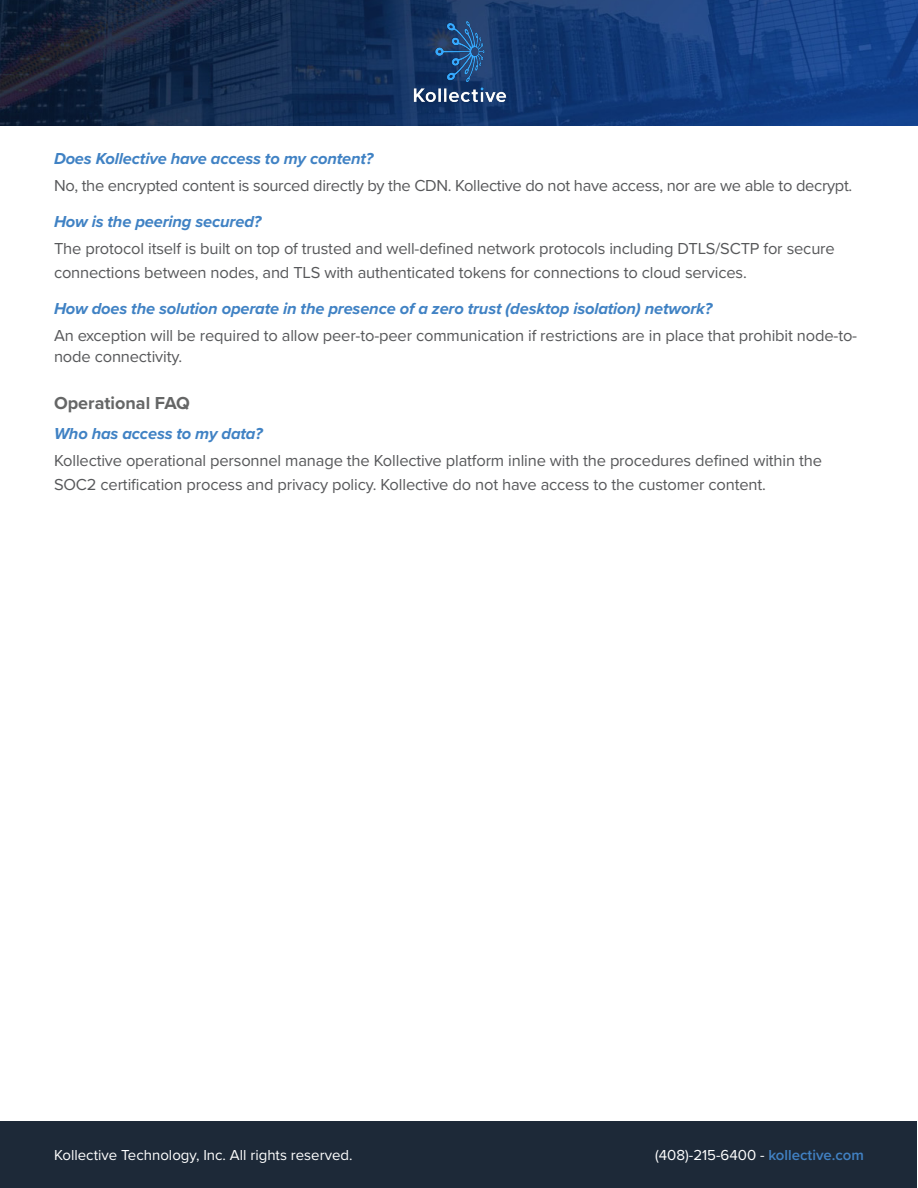
<style>
.page{position:relative;width:918px;height:1188px;background:#fff}
.page>*{position:absolute;margin:0;border:0;box-sizing:border-box;transform-origin:0 0}
.t1{font:700 18px "Proxima Nova";color:#656666}
.t2{font:16.5px/24px "Proxima Nova";letter-spacing:-.01em;color:#57585a}
.t3{font:italic 700 16.5px "Proxima Nova";letter-spacing:-.01em;color:#4082c4}
.t4{font:15px "Proxima Nova";color:#fff}
.s1{font-weight:600;color:#4181c3}
</style>
<div class="page">
<img style="left:0;top:0;width:918px;height:125px">
<div style="left:1px;top:1121px;width:916px;height:67px;background:#1d2938"></div>
<img style="left:408px;top:15px;width:102px;height:86px">
<p class="t3" style="left:54px;top:146px;width:321px">Does Kollective have access to my content?</p>
<p class="t2" style="left:54px;top:173px;width:800px">No, the encrypted content is sourced directly by the CDN. Kollective do not have access, nor are we able to decrypt.</p>
<p class="t3" style="left:54px;top:209px;width:209px">How is the peering secured?</p>
<p class="t2" style="left:54px;top:236px;width:782px">The protocol itself is built on top of trusted and well-defined network protocols including DTLS/SCTP for secure connections between nodes, and TLS with authenticated tokens for connections to cloud services.</p>
<p class="t3" style="left:54px;top:296px;width:660px">How does the solution operate in the presence of a zero trust (desktop isolation) network?</p>
<p class="t2" style="left:54px;top:325px;width:805px;line-height:21px">An exception will be required to allow peer-to-peer communication if restrictions are in place that prohibit node-to&shy;node connectivity.</p>
<p class="t1" style="left:54px;top:390px;width:137px">Operational FAQ</p>
<p class="t3" style="left:54px;top:422px;width:210px">Who has access to my data?</p>
<p class="t2" style="left:54px;top:448px;width:770px">Kollective operational personnel manage the Kollective platform inline with the procedures defined within the<br>SOC2 certification process and privacy policy. Kollective do not have access to the customer content.</p>
<p class="t4" style="left:54px;top:1144px;width:300px">Kollective Technology, Inc. All rights reserved.</p>
<p class="t4" style="left:655px;top:1144px;width:210px">(408)-215-6400 - <span class="s1">kollective.com</span></p>
</div>
